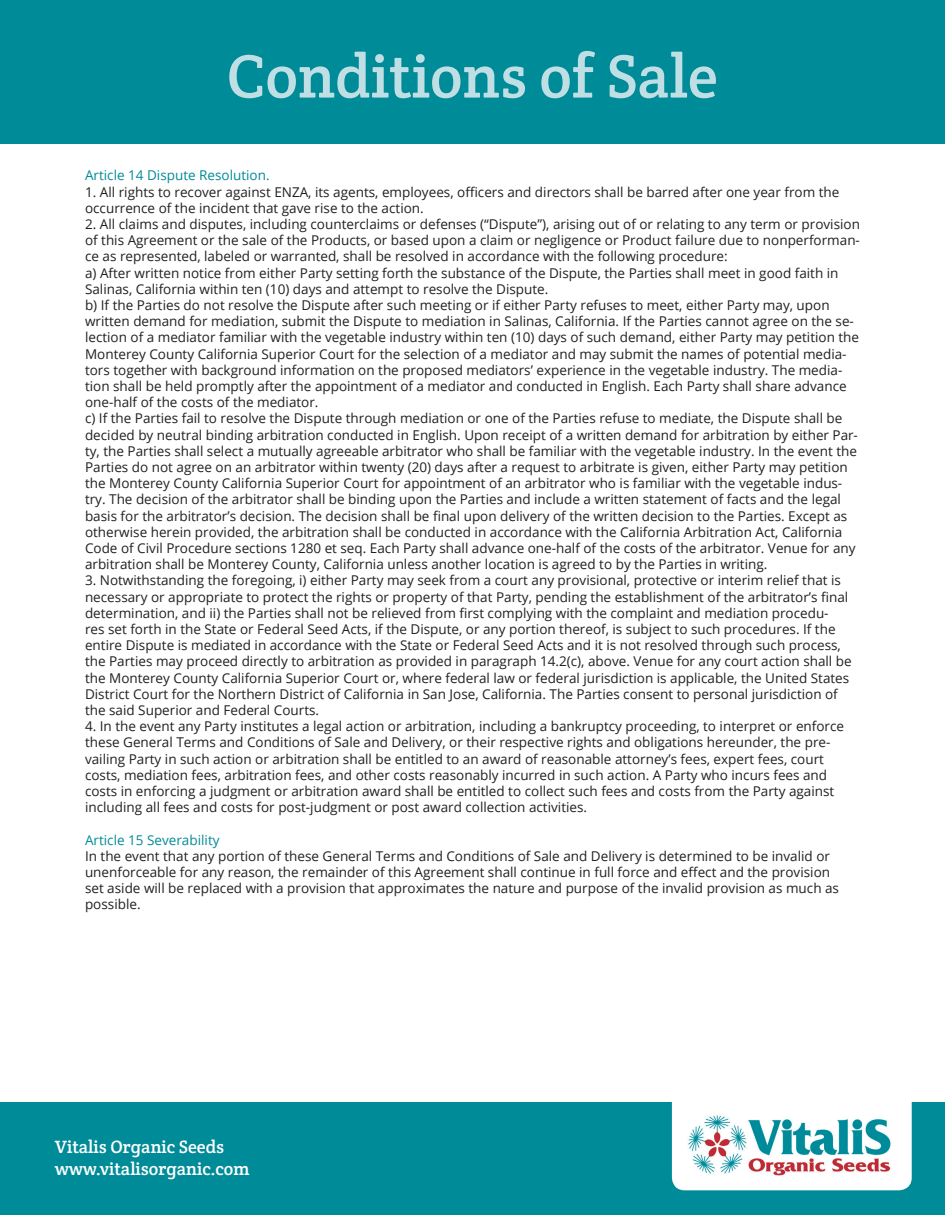
<style>
.page{position:relative;width:945px;height:1215px;background:#fff}
.page>*{position:absolute;margin:0;border:0;box-sizing:border-box;transform-origin:0 0}
.t1{font:61.5px "Crete Round";color:#c0dfe4}
.t2{font:18px/21.6px "Crete Round";color:#fff}
.t3{font:13.5px/16.2px "Open Sans";color:#231f20}
.t4{font:13.5px "Open Sans";color:#008b98}
</style>
<div class="page">
<div style="left:0;top:1102px;width:945px;height:113px;background:#008b98"></div>
<div style="left:672px;top:1081px;width:240px;height:109px;background:#fff;border-radius:13px"></div>
<div style="left:0;top:0;width:945px;height:144px;background:#008b98"></div>
<img style="left:688px;top:1115px;width:203px;height:61px">
<h1 class="t1" style="left:227px;top:37px;width:493px">Conditions of Sale</h1>
<p class="t4" style="left:85px;top:166px;width:186px">Article 14 Dispute Resolution.</p>
<p class="t3" style="left:85px;top:183px;width:756px">1. All rights to recover against ENZA, its agents, employees, officers and directors shall be barred after one year from the occurrence of the incident that gave rise to the action.</p>
<p class="t3" style="left:85px;top:216px;width:776px;text-align:justify">2. All claims and disputes, including counterclaims or defenses (“Dispute”), arising out of or relating to any term or provision of this Agreement or the sale of the Products, or based upon a claim or negligence or Product failure due to nonperforman&shy;ce as represented, labeled or warranted, shall be resolved in accordance with the following procedure:</p>
<p class="t3" style="left:85px;top:264px;width:755px">a) After written notice from either Party setting forth the substance of the Dispute, the Parties shall meet in good faith in<br>Salinas, California within ten (10) days and attempt to resolve the Dispute.</p>
<p class="t3" style="left:85px;top:297px;width:776px">b) If the Parties do not resolve the Dispute after such meeting or if either Party refuses to meet, either Party may, upon written demand for mediation, submit the Dispute to mediation in Salinas, California. If the Parties cannot agree on the se&shy;lection of a mediator familiar with the vegetable industry within ten (10) days of such demand, either Party may petition the Monterey County California Superior Court for the selection of a mediator and may submit the names of potential media&shy;tors together with background information on the proposed mediators’ experience in the vegetable industry. The media&shy;tion shall be held promptly after the appointment of a mediator and conducted in English. Each Party shall share advance one-half of the costs of the mediator.</p>
<p class="t3" style="left:85px;top:410px;width:774px">c) If the Parties fail to resolve the Dispute through mediation or one of the Parties refuse to mediate, the Dispute shall be decided by neutral binding arbitration conducted in English. Upon receipt of a written demand for arbitration by either Par&shy;ty, the Parties shall select a mutually agreeable arbitrator who shall be familiar with the vegetable industry. In the event the Parties do not agree on an arbitrator within twenty (20) days after a request to arbitrate is given, either Party may petition the Monterey County California Superior Court for appointment of an arbitrator who is familiar with the vegetable indus&shy;try. The decision of the arbitrator shall be binding upon the Parties and include a written statement of facts and the legal basis for the arbitrator’s decision. The decision shall be final upon delivery of the written decision to the Parties. Except as otherwise herein provided, the arbitration shall be conducted in accordance with the California Arbitration Act, California Code of Civil Procedure sections 1280 et seq. Each Party shall advance one-half of the costs of the arbitrator. Venue for any arbitration shall be Monterey County, California unless another location is agreed to by the Parties in writing.</p>
<p class="t3" style="left:85px;top:572px;width:768px">3. Notwithstanding the foregoing, i) either Party may seek from a court any provisional, protective or interim relief that is necessary or appropriate to protect the rights or property of that Party, pending the establishment of the arbitrator’s final determination, and ii) the Parties shall not be relieved from first complying with the complaint and mediation procedu-<br>res set forth in the State or Federal Seed Acts, if the Dispute, or any portion thereof, is subject to such procedures. If the entire Dispute is mediated in accordance with the State or Federal Seed Acts and it is not resolved through such process, the Parties may proceed directly to arbitration as provided in paragraph 14.2(c), above. Venue for any court action shall be the Monterey County California Superior Court or, where federal law or federal jurisdiction is applicable, the United States District Court for the Northern District of California in San Jose, California. The Parties consent to personal jurisdiction of the said Superior and Federal Courts.</p>
<p class="t3" style="left:85px;top:718px;width:761px">4. In the event any Party institutes a legal action or arbitration, including a bankruptcy proceeding, to interpret or enforce these General Terms and Conditions of Sale and Delivery, or their respective rights and obligations hereunder, the pre&shy;vailing Party in such action or arbitration shall be entitled to an award of reasonable attorney’s fees, expert fees, court costs, mediation fees, arbitration fees, and other costs reasonably incurred in such action. A Party who incurs fees and costs in enforcing a judgment or arbitration award shall be entitled to collect such fees and costs from the Party against including all fees and costs for post-judgment or post award collection activities.</p>
<p class="t4" style="left:85px;top:830px;width:136px">Article 15 Severability</p>
<p class="t3" style="left:85px;top:847px;width:756px">In the event that any portion of these General Terms and Conditions of Sale and Delivery is determined to be invalid or unenforceable for any reason, the remainder of this Agreement shall continue in full force and effect and the provision set aside will be replaced with a provision that approximates the nature and purpose of the invalid provision as much as possible.</p>
<h2 class="t2" style="left:55px;top:1136px;width:196px">Vitalis Organic Seeds www.vitalisorganic.com</h2>
</div>
